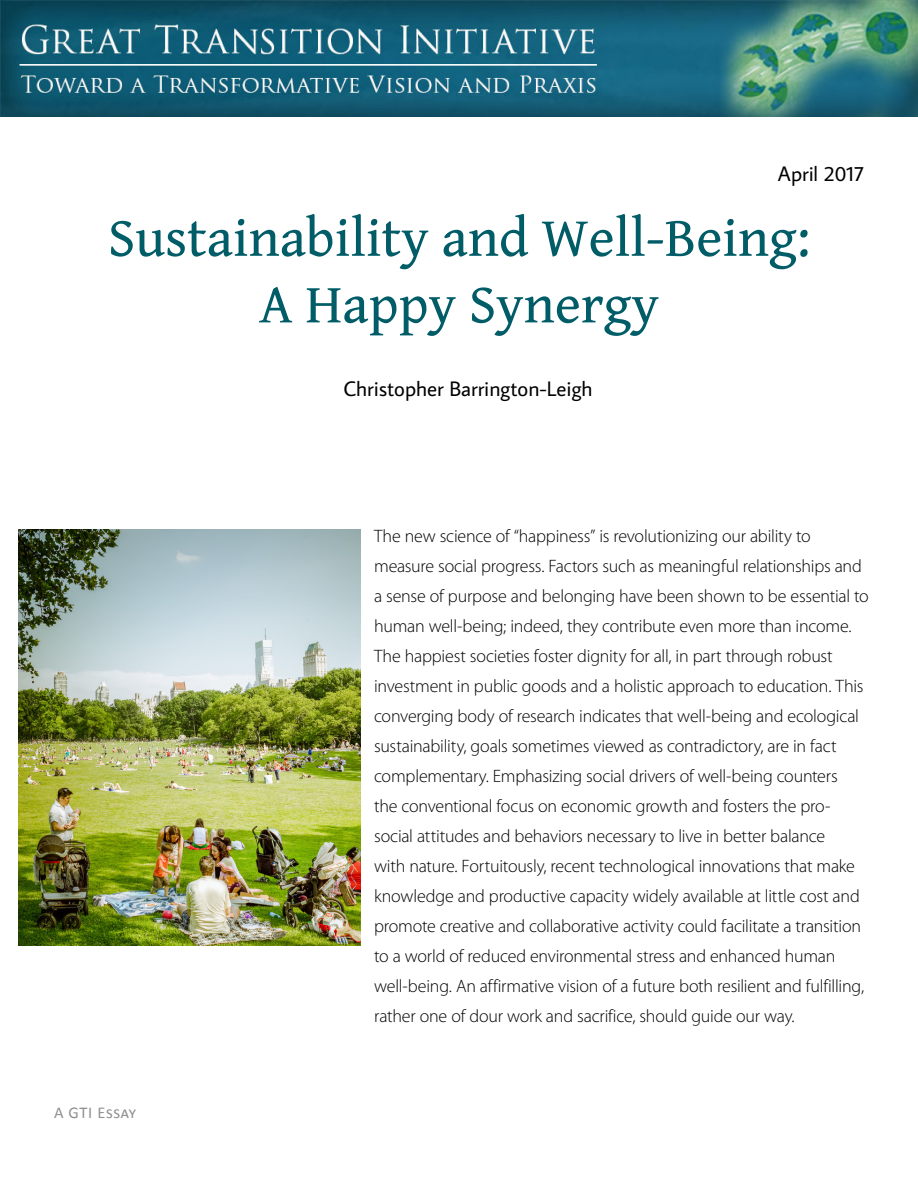
<style>
.page{position:relative;width:918px;height:1188px;background:#fff}
.page>*{position:absolute;margin:0;border:0;box-sizing:border-box;transform-origin:0 0}
.t1{font:55.5px/66.6px "Gentium Book Basic";color:#005c67;text-align:center}
.t2{font:21px "Average Sans";color:#000}
.t3{font:300 18px/30px "Myriad Pro";letter-spacing:-.015em;color:#000}
.t4{font:16.5px "Calibri";letter-spacing:.035em;color:#8e9092}
</style>
<div class="page">
<img style="left:0;top:1px;width:918px;height:116px">
<img style="left:19px;top:530px;width:342px;height:415px">
<p class="t2" style="left:778px;top:160px;width:88px">April 2017</p>
<h1 class="t1" style="left:108px;top:203px;width:704px">Sustainability and Well-Being:<br>A Happy Synergy</h1>
<p class="t2" style="left:343px;top:374px;width:251px">Christopher Barrington-Leigh</p>
<p class="t4" style="left:54px;top:1102px;width:84px">A GTI Essay</p>
<p class="t3" style="left:374px;top:521px;width:496px">The new science of “happiness” is revolutionizing our ability to measure social progress. Factors such as meaningful relationships and a sense of purpose and belonging have been shown to be essential to human well-being; indeed, they contribute even more than income.<br>The happiest societies foster dignity for all, in part through robust investment in public goods and a holistic approach to education. This converging body of research indicates that well-being and ecological sustainability, goals sometimes viewed as contradictory, are in fact complementary. Emphasizing social drivers of well-being counters<br>the conventional focus on economic growth and fosters the pro&shy;social attitudes and behaviors necessary to live in better balance<br>with nature. Fortuitously, recent technological innovations that make knowledge and productive capacity widely available at little cost and promote creative and collaborative activity could facilitate a transition to a world of reduced environmental stress and enhanced human well-being. An affirmative vision of a future both resilient and fulfilling, rather one of dour work and sacrifice, should guide our way.</p>
</div>
